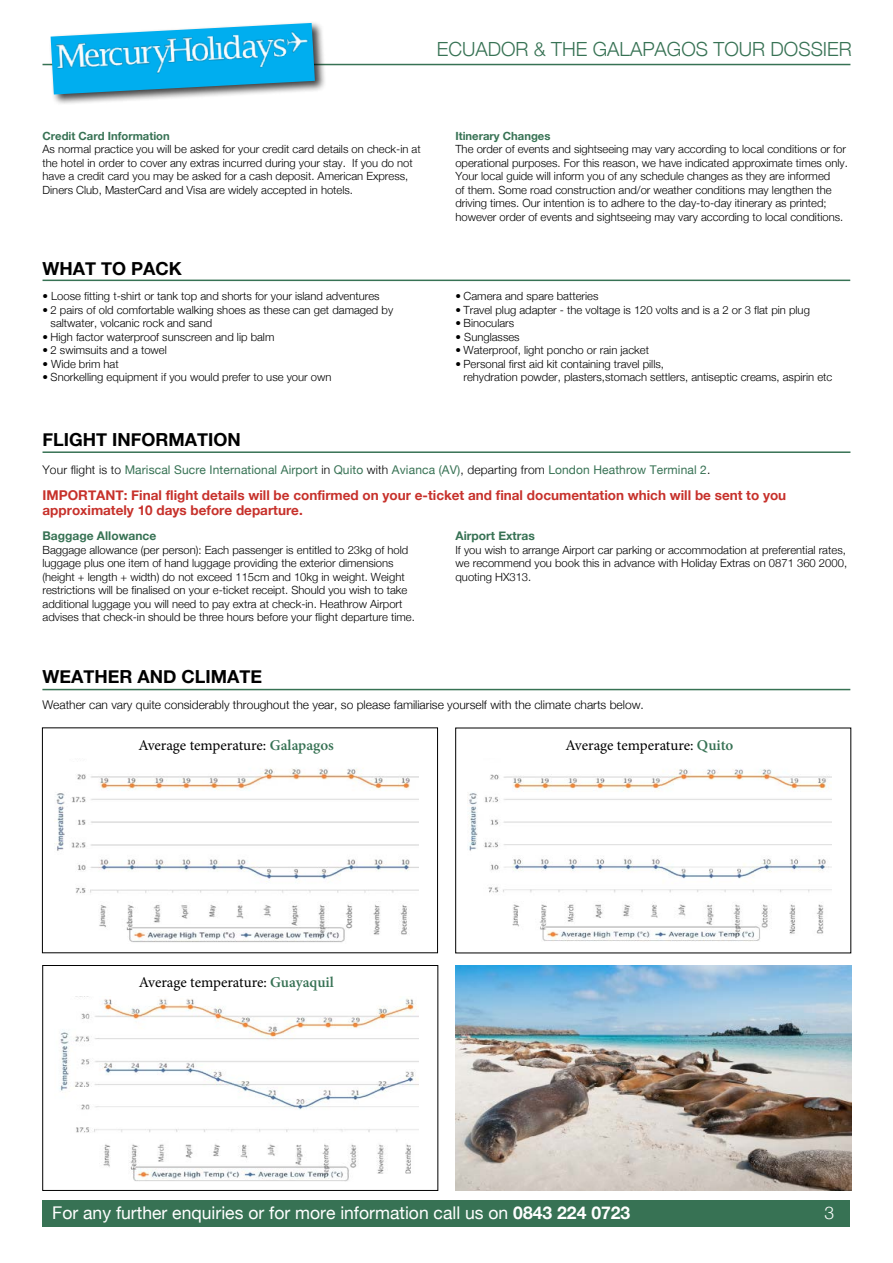
<style>
.page{position:relative;width:893px;height:1263px;background:#fff}
.page>*{position:absolute;margin:0;border:0;box-sizing:border-box;transform-origin:0 0}
.t1{font:300 19.5px "Helvetica Neue";color:#377254}
.t2{font:700 18px "Helvetica Neue";color:#000}
.t3{font:17.55px "Helvetica Neue";color:#fff}
.t4{font:300 17.55px "Helvetica Neue";color:#fff}
.t5{font:15px "Minion Pro";letter-spacing:-.005em;color:#000}
.t6{font:700 13.5px/15px "Helvetica Neue";color:#c7312b}
.t7{font:12px "Helvetica Neue";letter-spacing:.01em;color:#377254}
.t8{font:300 12px "Helvetica Neue";color:#000}
.t9{font:700 12px "Helvetica Neue";color:#377254}
.t10{font:300 11.25px/13.5px "Helvetica Neue";color:#000}
.t11{font:700 11.25px "Helvetica Neue";color:#377254}
.s1{font-weight:300;color:#000}
.s2{font-weight:600;color:#377254}
.s3{font-weight:700}
</style>
<div class="page">
<div style="left:43px;top:1200px;width:807px;height:26px;background:#377254"></div>
<hr style="left:43px;top:64px;width:807px;height:1px;background:#377254">
<hr style="left:43px;top:451px;width:807px;height:2px;background:#377254">
<hr style="left:43px;top:280px;width:807px;height:1px;background:#377254">
<div style="left:48px;top:21px;width:278px;height:85px;background:#000;opacity:.75"></div>
<svg style="left:51px;top:23px;width:264px;height:71px"></svg>
<img style="left:53px;top:25px;width:261px;height:69px">
<hr style="left:42px;top:689px;width:808px;height:1px;background:#377254">
<div style="left:42px;top:728px;width:396px;height:225px;border:1px solid #000"></div>
<img style="left:54px;top:768px;width:364px;height:175px">
<div style="left:43px;top:965px;width:395px;height:225px;border:1px solid #000"></div>
<img style="left:59px;top:996px;width:360px;height:185px">
<img style="left:468px;top:769px;width:364px;height:172px">
<img style="left:455px;top:965px;width:396px;height:225px">
<h1 class="t1" style="left:437px;top:34px;width:417px">ECUADOR &amp; THE GALAPAGOS TOUR DOSSIER</h1>
<p class="t11" style="left:43px;top:127px;width:129px">Credit Card Information</p>
<p class="t10" style="left:43px;top:142px;width:380px">As normal practice you will be asked for your credit card details on check-in at the hotel in order to cover any extras incurred during your stay. If you do not have a credit card you may be asked for a cash deposit. American Express, Diners Club, MasterCard and Visa are widely accepted in hotels.</p>
<h2 class="t2" style="left:43px;top:254px;width:141px">WHAT TO PACK</h2>
<p class="t10" style="left:43px;top:289px;width:339px">• Loose fitting t-shirt or tank top and shorts for your island adventures</p>
<p class="t10" style="left:51px;top:302px;width:344px;text-indent:-8px">• 2 pairs of old comfortable walking shoes as these can get damaged by saltwater, volcanic rock and sand</p>
<p class="t10" style="left:43px;top:329px;width:233px">• High factor waterproof sunscreen and lip balm</p>
<p class="t10" style="left:43px;top:343px;width:126px">• 2 swimsuits and a towel</p>
<p class="t10" style="left:43px;top:356px;width:78px">• Wide brim hat</p>
<p class="t10" style="left:43px;top:370px;width:290px">• Snorkelling equipment if you would prefer to use your own</p>
<p class="t11" style="left:455px;top:127px;width:96px">Itinerary Changes</p>
<p class="t10" style="left:455px;top:142px;width:394px">The order of events and sightseeing may vary according to local conditions or for operational purposes. For this reason, we have indicated approximate times only.<br>Your local guide will inform you of any schedule changes as they are informed<br>of them. Some road construction and/or weather conditions may lengthen the driving times. Our intention is to adhere to the day-to-day itinerary as printed; however order of events and sightseeing may vary according to local conditions.</p>
<p class="t10" style="left:455px;top:289px;width:144px">• Camera and spare batteries</p>
<p class="t10" style="left:455px;top:302px;width:356px">• Travel plug adapter - the voltage is 120 volts and is a 2 or 3 flat pin plug</p>
<p class="t10" style="left:455px;top:316px;width:60px">• Binoculars</p>
<p class="t10" style="left:455px;top:329px;width:66px">• Sunglasses</p>
<p class="t10" style="left:455px;top:343px;width:195px">• Waterproof, light poncho or rain jacket</p>
<p class="t10" style="left:464px;top:356px;width:370px;text-indent:-8px">• Personal first aid kit containing travel pills,<br>rehydration powder, plasters,stomach settlers, antiseptic creams, aspirin etc</p>
<h2 class="t2" style="left:43px;top:426px;width:200px">FLIGHT INFORMATION</h2>
<p class="t7" style="left:43px;top:461px;width:669px"><span class="s1">Your flight is to</span> Mariscal Sucre International Airport <span class="s1">in</span> Quito <span class="s1">with</span> Avianca (AV)<span class="s1">, departing from</span> London Heathrow Terminal 2<span class="s1">.</span></p>
<p class="t6" style="left:43px;top:488px;width:745px">IMPORTANT: Final flight details will be confirmed on your e-ticket and final documentation which will be sent to you approximately 10 days before departure.</p>
<p class="t9" style="left:43px;top:526px;width:115px">Baggage Allowance</p>
<p class="t10" style="left:43px;top:542px;width:374px">Baggage allowance (per person): Each passenger is entitled to 23kg of hold luggage plus one item of hand luggage providing the exterior dimensions (height + length + width) do not exceed 115cm and 10kg in weight. Weight restrictions will be finalised on your e-ticket receipt. Should you wish to take additional luggage you will need to pay extra at check-in. Heathrow Airport advises that check-in should be three hours before your flight departure time.</p>
<h2 class="t2" style="left:42px;top:663px;width:221px">WEATHER AND CLIMATE</h2>
<p class="t9" style="left:455px;top:526px;width:81px">Airport Extras</p>
<p class="t10" style="left:455px;top:542px;width:393px;text-align:justify">If you wish to arrange Airport car parking or accommodation at preferential rates, we recommend you book this in advance with Holiday Extras on 0871 360 2000, quoting HX313.</p>
<p class="t8" style="left:42px;top:695px;width:603px">Weather can vary quite considerably throughout the year, so please familiarise yourself with the climate charts below.</p>
<h3 class="t5" style="left:138px;top:735px;width:197px">Average temperature: <span class="s2">Galapagos</span></h3>
<h3 class="t5" style="left:139px;top:972px;width:197px">Average temperature: <span class="s2">Guayaquil</span></h3>
<h3 class="t5" style="left:566px;top:735px;width:169px">Average temperature: <span class="s2">Quito</span></h3>
<h3 class="t3" style="left:52px;top:1200px;width:580px">For any further enquiries or for more information call us on <span class="s3">0843 224 0723</span></h3>
<h3 class="t4" style="left:824px;top:1199px;width:11px">3</h3>
</div>
